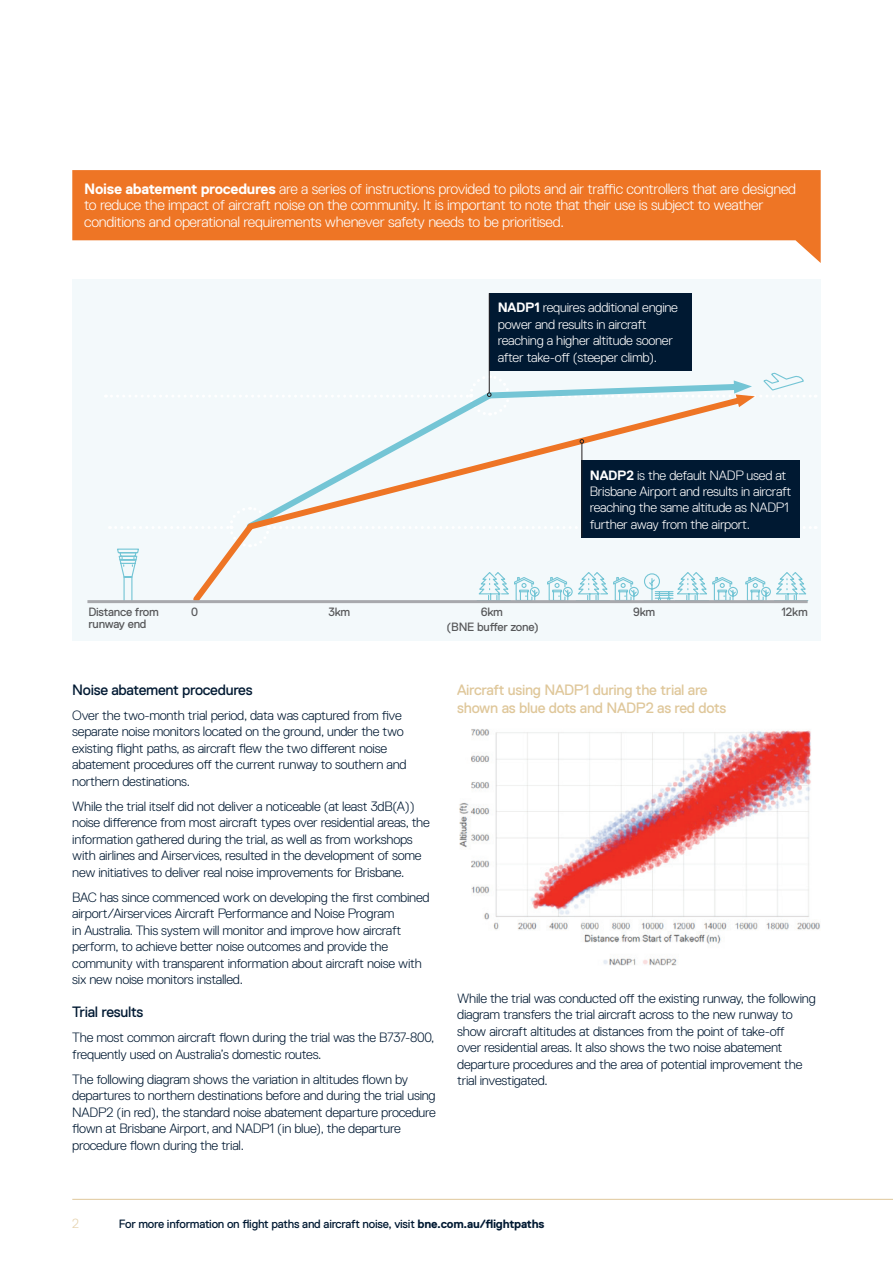
<style>
.page{position:relative;width:893px;height:1263px;background:#fff}
.page>*{position:absolute;margin:0;border:0;box-sizing:border-box;transform-origin:0 0}
.t1{font:300 15px/16.5px "Replica Pro";letter-spacing:-.02em;color:#fff}
.t2{font:15px/18px "Replica Pro";letter-spacing:-.02em;color:#dfc79a}
.t3{font:15px "Replica Pro";letter-spacing:-.02em;color:#001932}
.t4{font:300 13.5px/16.5px "Replica Pro";letter-spacing:-.02em;color:#001932}
.t5{font:300 13.5px/16.5px "Replica Pro";letter-spacing:-.02em;color:#fff}
.t6{font:300 13.2px "Replica Pro";color:#e5d1ab}
.t7{font:12px "Replica Pro";letter-spacing:-.02em;color:#001932}
.t8{font:12px/12px "Replica Pro";letter-spacing:-.02em;color:#57585a}
.s1{font-weight:700}
</style>
<div class="page">
<hr style="left:72px;top:1199px;width:821px;height:1px;background:#dfc79a">
<svg style="left:72px;top:170px;width:749px;height:93px;fill:#ee7525"></svg>
<div style="left:72px;top:279px;width:749px;height:361px;background:#f3f9fb"></div>
<svg style="left:188px;top:417px;width:563px;height:187px"></svg>
<div style="left:489px;top:293px;width:203px;height:77px;background:#001932"></div>
<div style="left:581px;top:460px;width:219px;height:77px;background:#001932"></div>
<hr style="left:489px;top:293px;width:1px;height:100px;background:#231f20">
<hr style="left:581px;top:443px;width:1px;height:94px;background:#231f20">
<svg style="left:580px;top:439px;width:4px;height:5px"></svg>
<svg style="left:105px;top:372px;width:711px;height:45px"></svg>
<svg style="left:116px;top:505px;width:700px;height:96px"></svg>
<hr style="left:87px;top:600px;width:721px;height:3px;background:#a8a9ad">
<img style="left:459px;top:729px;width:361px;height:237px">
<p class="t1" style="left:84px;top:180px;width:713px"><span class="s1">Noise abatement procedures</span> are a series of instructions provided to pilots and air traffic controllers that are designed to reduce the impact of aircraft noise on the community. It is important to note that their use is subject to weather conditions and operational requirements whenever safety needs to be prioritised.</p>
<p class="t5" style="left:498px;top:299px;width:182px"><span class="s1">NADP1</span> requires additional engine power and results in aircraft reaching a higher altitude sooner after take-off (steeper climb).</p>
<p class="t5" style="left:590px;top:467px;width:203px"><span class="s1">NADP2</span> is the default NADP used at Brisbane Airport and results in aircraft reaching the same altitude as NADP1 further away from the airport.</p>
<p class="t8" style="left:88px;top:606px;width:72px">Distance from runway end</p>
<p class="t8" style="left:191px;top:606px;width:8px">0</p>
<p class="t8" style="left:329px;top:606px;width:23px">3km</p>
<p class="t8" style="left:481px;top:606px;width:24px">6km</p>
<p class="t8" style="left:633px;top:606px;width:24px">9km</p>
<p class="t8" style="left:781px;top:606px;width:28px">12km</p>
<p class="t8" style="left:446px;top:621px;width:94px">(BNE buffer zone)</p>
<p class="t3" style="left:72px;top:681px;width:182px">Noise abatement procedures</p>
<p class="t4" style="left:72px;top:707px;width:336px">Over the two-month trial period, data was captured from five separate noise monitors located on the ground, under the two existing flight paths, as aircraft flew the two different noise abatement procedures off the current runway to southern and northern destinations.</p>
<p class="t4" style="left:72px;top:798px;width:359px">While the trial itself did not deliver a noticeable (at least 3dB(A)) noise difference from most aircraft types over residential areas, the information gathered during the trial, as well as from workshops with airlines and Airservices, resulted in the development of some new initiatives to deliver real noise improvements for Brisbane.</p>
<p class="t4" style="left:72px;top:889px;width:359px">BAC has since commenced work on developing the first combined airport/Airservices Aircraft Performance and Noise Program<br>in Australia. This system will monitor and improve how aircraft perform, to achieve better noise outcomes and provide the community with transparent information about aircraft noise with six new noise monitors installed.</p>
<p class="t3" style="left:72px;top:1003px;width:72px">Trial results</p>
<p class="t4" style="left:72px;top:1029px;width:364px">The most common aircraft flown during the trial was the B737-800, frequently used on Australia’s domestic routes.</p>
<p class="t4" style="left:72px;top:1071px;width:365px">The following diagram shows the variation in altitudes flown by departures to northern destinations before and during the trial using NADP2 (in red), the standard noise abatement departure procedure flown at Brisbane Airport, and NADP1 (in blue), the departure procedure flown during the trial.</p>
<p class="t2" style="left:457px;top:680px;width:271px">Aircraft using NADP1 during the trial are shown as blue dots and NADP2 as red dots</p>
<p class="t4" style="left:457px;top:990px;width:360px">While the trial was conducted off the existing runway, the following diagram transfers the trial aircraft across to the new runway to show aircraft altitudes at distances from the point of take-off<br>over residential areas. It also shows the two noise abatement departure procedures and the area of potential improvement the trial investigated.</p>
<p class="t6" style="left:72px;top:1216px;width:8px">2</p>
<p class="t7" style="left:119px;top:1217px;width:427px">For more information on flight paths and aircraft noise, visit <span class="s1">bne.com.au/flightpaths</span></p>
</div>
